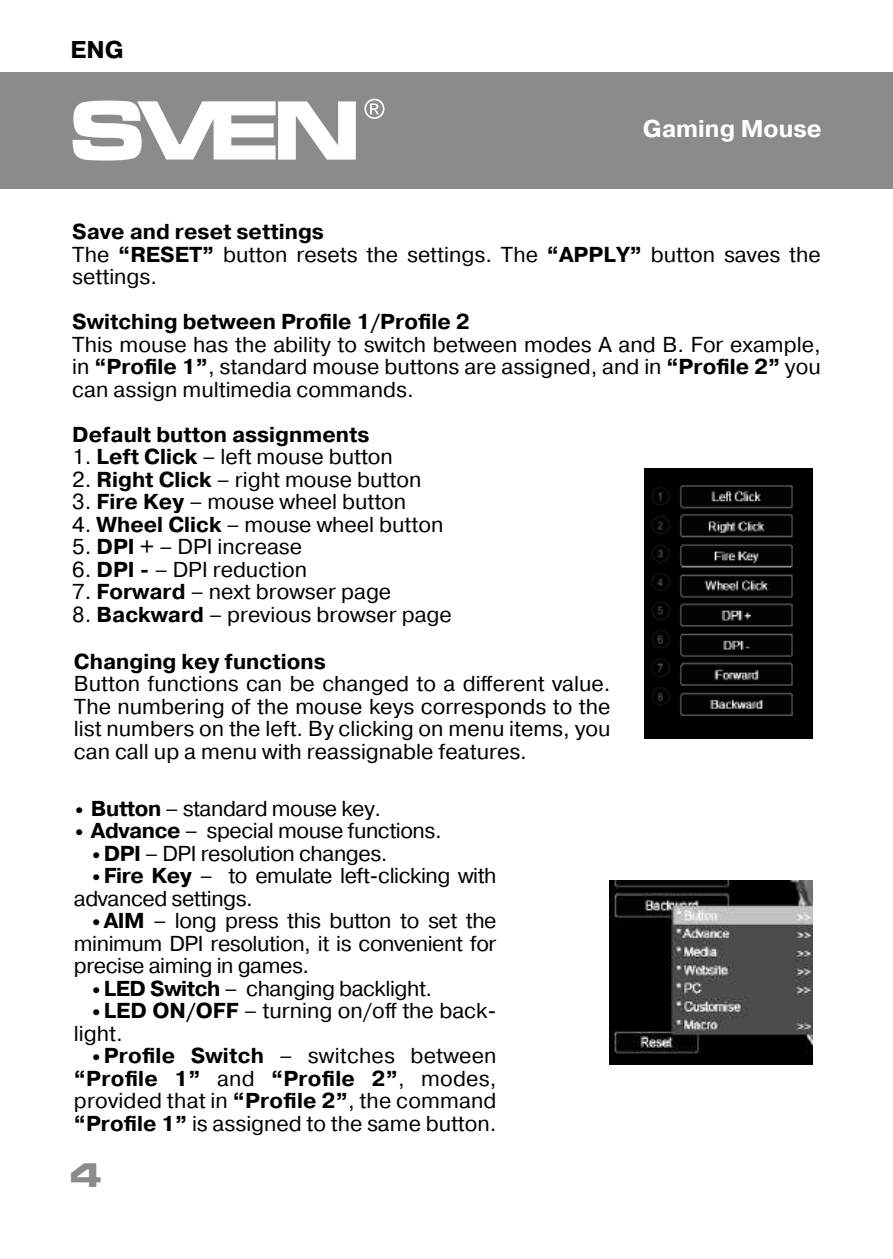
<style>
.page{position:relative;width:893px;height:1259px;background:#fff}
.page>*{position:absolute;margin:0;border:0;box-sizing:border-box;transform-origin:0 0}
.t1{font:700 33px "Micra";color:#8b8b8b}
.t2{font:700 24.3px "Pragmatica";color:#fff}
.t3{font:700 24.3px "Pragmatica";color:#000}
.t4{font:21.6px/22.5px "Pragmatica";color:#000;text-align:justify}
.t5{font:21.6px/22.5px "Pragmatica";letter-spacing:-.02em;color:#000}
.t6{font:700 21.6px/47.1px "Pragmatica";color:#000}
.s1{font-weight:700}
.s2{font-weight:400}
.s3{font-weight:700;font-size:16.5px}
</style>
<div class="page">
<div style="left:0;top:72px;width:893px;height:117px;background:#8b8b8b"></div>
<svg style="left:73px;top:101px;width:283px;height:59px"></svg>
<svg style="left:364px;top:99px;width:20px;height:20px"></svg>
<img style="left:645px;top:468px;width:168px;height:270px">
<img style="left:610px;top:880px;width:203px;height:184px">
<p class="t3" style="left:71px;top:34px;width:55px">ENG</p>
<p class="t2" style="left:643px;top:112px;width:181px">Gaming Mouse</p>
<p class="t4" style="left:72px;top:221px;width:750px;text-align:left"><span class="s1">Save and reset settings<br></span>The <span class="s1">“RESET”</span> button resets the settings. The <span class="s1">“APPLY”</span> button saves the settings.</p>
<p class="t6" style="left:72px;top:298px;width:399px">Switching between Profi le 1/Profi le 2</p>
<p class="t4" style="left:72px;top:333px;width:750px">This mouse has the ability to switch between modes A and B. For example, in <span class="s1">“Profile 1”</span>, standard mouse buttons are assigned, and in <span class="s1">“Profile 2”</span> you can assign multimedia commands.</p>
<p class="t6" style="left:72px;top:411px;width:299px">Default button assignments</p>
<p class="t4" style="left:72px;top:446px;width:322px">1. <span class="s1">Left Click</span> – left mouse button</p>
<p class="t4" style="left:72px;top:468px;width:351px">2. <span class="s1">Right Click</span> – right mouse button</p>
<p class="t4" style="left:72px;top:491px;width:336px">3. <span class="s1">Fire Key</span> – mouse wheel button</p>
<p class="t4" style="left:72px;top:513px;width:373px">4. <span class="s1">Wheel Click</span> – mouse wheel button</p>
<p class="t4" style="left:72px;top:536px;width:231px">5. <span class="s1">DPI +</span> – DPI increase</p>
<p class="t4" style="left:72px;top:558px;width:236px">6. <span class="s1">DPI -</span> – DPI reduction</p>
<p class="t4" style="left:72px;top:581px;width:320px">7. <span class="s1">Forward</span> – next browser page</p>
<p class="t6" style="left:72px;top:591px;width:381px"><span class="s2">8.</span> Backward <span class="s2">– previous browser page<br></span>Changing key functions</p>
<p class="t4" style="left:74px;top:673px;width:538px">Button functions can be changed to a different value.<br>The numbering of the mouse keys corresponds to the list numbers on the left. By clicking on menu items, you can call up a menu with reassignable features.</p>
<p class="t5" style="left:74px;top:797px;width:309px"><span class="s3">•</span> <span class="s1">Button</span> – standard mouse key.</p>
<p class="t5" style="left:74px;top:820px;width:369px"><span class="s3">•</span> <span class="s1">Advance</span> – special mouse functions.</p>
<p class="t5" style="left:91px;top:842px;width:298px"><span class="s3">•</span> <span class="s1">DPI</span> – DPI resolution changes.</p>
<p class="t5" style="left:74px;top:865px;width:424px;text-indent:17px"><span class="s3">•</span> <span class="s1">Fire Key</span> – to emulate left-clicking with advanced settings.</p>
<p class="t4" style="left:74px;top:910px;width:424px;text-indent:17px"><span class="s3">•</span> <span class="s1">AIM</span> – long press this button to set the minimum DPI resolution, it is convenient for precise aiming in games.</p>
<p class="t5" style="left:91px;top:977px;width:343px"><span class="s3">•</span> <span class="s1">LED Switch</span> – changing backlight.</p>
<p class="t4" style="left:74px;top:1000px;width:424px;text-indent:17px"><span class="s3">•</span> <span class="s1">LED ON/OFF</span> – turning on/off the back&shy;light.</p>
<p class="t4" style="left:74px;top:1045px;width:424px;text-indent:17px"><span class="s3">•</span> <span class="s1">Profi le Switch</span> – switches between <span class="s1">“Profile 1”</span> and <span class="s1">“Profile 2”</span>, modes, provided that in <span class="s1">“Profile 2”</span>, the command <span class="s1">“Profile 1”</span> is assigned to the same button.</p>
<h1 class="t1" style="left:70px;top:1157px;width:35px">4</h1>
</div>
